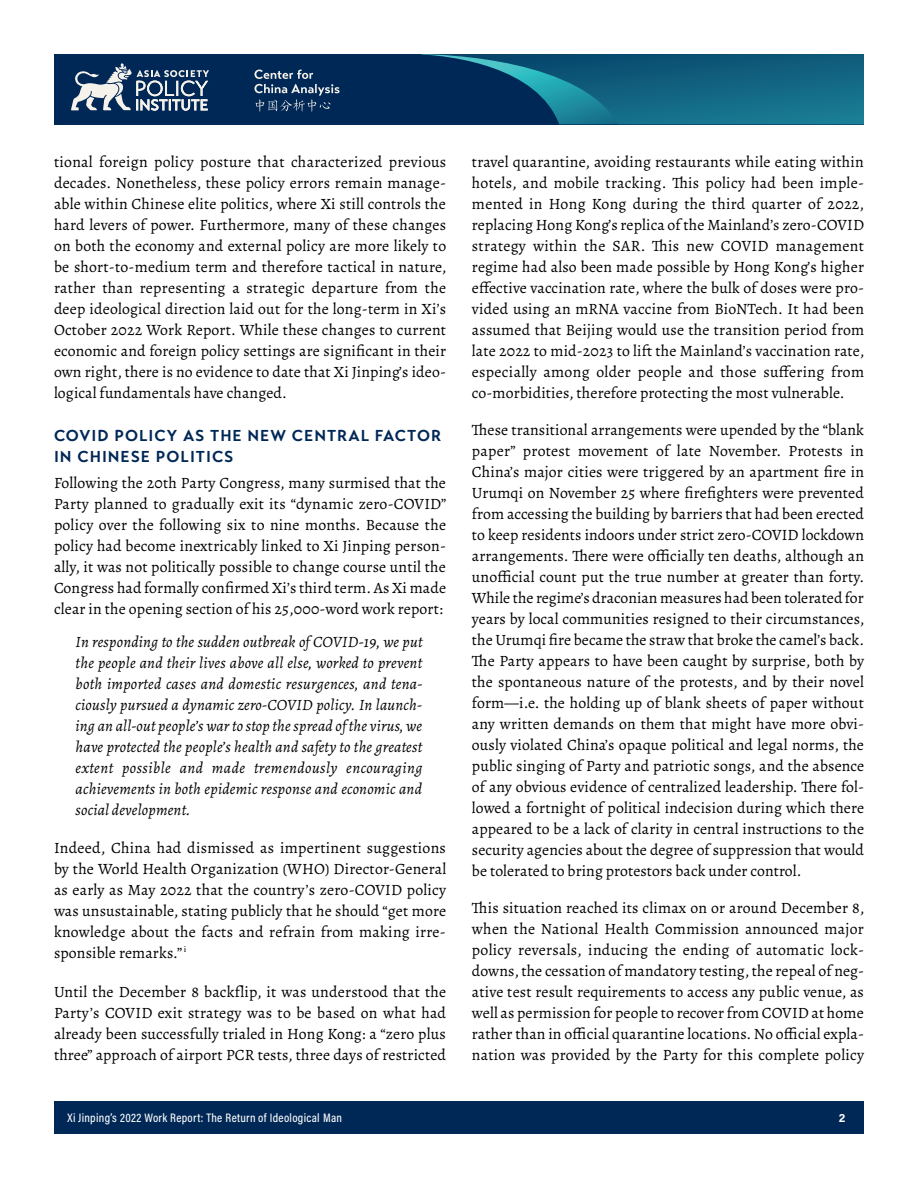
<style>
.page{position:relative;width:918px;height:1188px;background:#fff}
.page>*{position:absolute;margin:0;border:0;box-sizing:border-box;transform-origin:0 0}
.t1{font:15.75px/21px "Alegreya";letter-spacing:.01em;color:#000;text-align:justify}
.t2{font:italic 15.75px/21px "Alegreya";letter-spacing:.015em;color:#000;text-align:justify}
.t3{font:700 15.75px/21px "Transat Text";letter-spacing:.06em;color:#002856}
.t4{font:500 12.3px "Acumin Pro Cond";letter-spacing:.025em;color:#fff}
.t5{font:700 12px "Acumin Pro";color:#fff}
</style>
<div class="page">
<div style="left:54px;top:1102px;width:810px;height:32px;background:#002856"></div>
<div style="left:54px;top:54px;width:810px;height:71px;background:#002856"></div>
<svg style="left:71px;top:63px;width:138px;height:48px"></svg>
<svg style="left:421px;top:54px;width:443px;height:70px"></svg>
<svg style="left:254px;top:69px;width:86px;height:43px"></svg>
<p class="t1" style="left:54px;top:151px;width:394px">tional foreign policy posture that characterized previous decades. Nonetheless, these policy errors remain manage&shy;able within Chinese elite politics, where Xi still controls the hard levers of power. Furthermore, many of these changes on both the economy and external policy are more likely to be short-to-medium term and therefore tactical in nature, rather than representing a strategic departure from the deep ideological direction laid out for the long-term in Xi’s October 2022 Work Report. While these changes to current economic and foreign policy settings are significant in their own right, there is no evidence to date that Xi Jinping’s ideo&shy;logical fundamentals have changed.</p>
<p class="t3" style="left:54px;top:425px;width:389px">COVID POLICY AS THE NEW CENTRAL FACTOR<br>IN CHINESE POLITICS</p>
<p class="t1" style="left:54px;top:472px;width:394px">Following the 20th Party Congress, many surmised that the Party planned to gradually exit its “dynamic zero-COVID” policy over the following six to nine months. Because the policy had become inextricably linked to Xi Jinping person&shy;ally, it was not politically possible to change course until the Congress had formally confirmed Xi’s third term. As Xi made clear in the opening section of his 25,000-word work report:</p>
<p class="t2" style="left:76px;top:631px;width:348px">In responding to the sudden outbreak of COVID-19, we put the people and their lives above all else, worked to prevent both imported cases and domestic resurgences, and tena&shy;ciously pursued a dynamic zero-COVID policy. In launch&shy;ing an all-out people’s war to stop the spread of the virus, we have protected the people’s health and safety to the greatest extent possible and made tremendously encouraging achievements in both epidemic response and economic and social development.</p>
<p class="t1" style="left:54px;top:837px;width:394px">Indeed, China had dismissed as impertinent suggestions by the World Health Organization (WHO) Director-General as early as May 2022 that the country’s zero-COVID policy was unsustainable, stating publicly that he should “get more knowledge about the facts and refrain from making irre&shy;sponsible remarks.”<sup>i</sup></p>
<p class="t1" style="left:54px;top:981px;width:394px">Until the December 8 backflip, it was understood that the Party’s COVID exit strategy was to be based on what had already been successfully trialed in Hong Kong: a “zero plus three” approach of airport PCR tests, three days of restricted</p>
<p class="t1" style="left:472px;top:151px;width:394px">travel quarantine, avoiding restaurants while eating within hotels, and mobile tracking. This policy had been imple&shy;mented in Hong Kong during the third quarter of 2022, replacing Hong Kong’s replica of the Mainland’s zero-COVID strategy within the SAR. This new COVID management regime had also been made possible by Hong Kong’s higher effective vaccination rate, where the bulk of doses were pro&shy;vided using an mRNA vaccine from BioNTech. It had been assumed that Beijing would use the transition period from late 2022 to mid-2023 to lift the Mainland’s vaccination rate, especially among older people and those suffering from co-morbidities, therefore protecting the most vulnerable.</p>
<p class="t1" style="left:472px;top:420px;width:394px">These transitional arrangements were upended by the “blank paper” protest movement of late November. Protests in China’s major cities were triggered by an apartment fire in Urumqi on November 25 where firefighters were prevented from accessing the building by barriers that had been erected to keep residents indoors under strict zero-COVID lockdown arrangements. There were officially ten deaths, although an unofficial count put the true number at greater than forty.<br>While the regime’s draconian measures had been tolerated for years by local communities resigned to their circumstances, the Urumqi fire became the straw that broke the camel’s back.<br>The Party appears to have been caught by surprise, both by the spontaneous nature of the protests, and by their novel form—i.e. the holding up of blank sheets of paper without any written demands on them that might have more obvi&shy;ously violated China’s opaque political and legal norms, the public singing of Party and patriotic songs, and the absence of any obvious evidence of centralized leadership. There fol&shy;lowed a fortnight of political indecision during which there appeared to be a lack of clarity in central instructions to the security agencies about the degree of suppression that would be tolerated to bring protestors back under control.</p>
<p class="t1" style="left:472px;top:898px;width:394px">This situation reached its climax on or around December 8, when the National Health Commission announced major policy reversals, inducing the ending of automatic lock&shy;downs, the cessation of mandatory testing, the repeal of neg&shy;ative test result requirements to access any public venue, as well as permission for people to recover from COVID at home rather than in official quarantine locations. No official expla&shy;nation was provided by the Party for this complete policy</p>
<p class="t4" style="left:68px;top:1110px;width:276px">Xi Jinping’s 2022 Work Report: The Return of Ideological Man</p>
<p class="t5" style="left:839px;top:1109px;width:8px">2</p>
</div>
